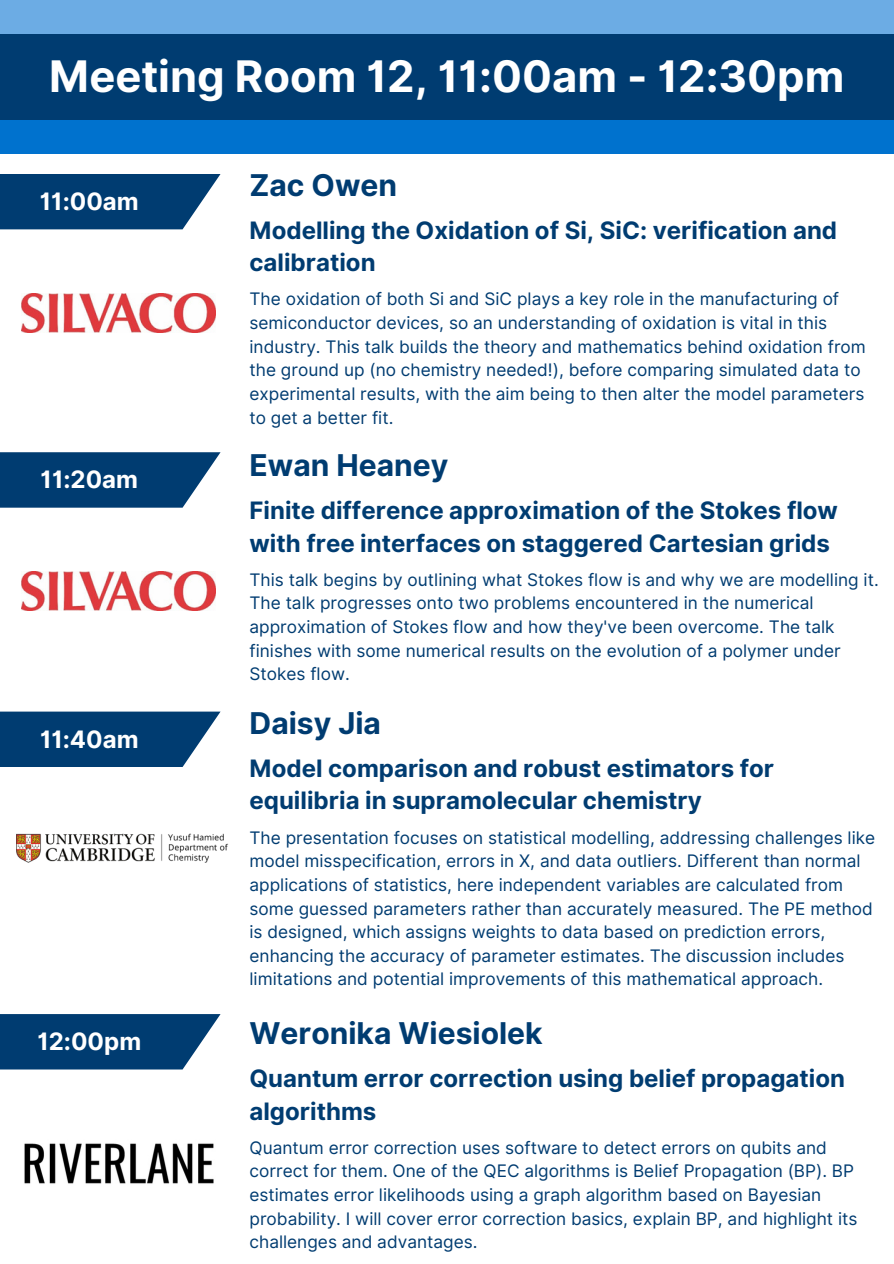
<style>
.page{position:relative;width:894px;height:1264px;background:#fff}
.page>*{position:absolute;margin:0;border:0;box-sizing:border-box;transform-origin:0 0}
.t1{font:700 43.5px "Inter";color:#fff}
.t2{font:700 30px "Inter";color:#003c71}
.t3{font:700 24px/32.7px "Inter";color:#003c71}
.t4{font:700 24px "Inter";color:#fff}
.t5{font:17.25px/23.7px "Inter";color:#003c71}
</style>
<div class="page">
<div style="left:0;top:0;width:893px;height:35px;background:#6cace4"></div>
<div style="left:0;top:101px;width:893px;height:53px;background:#0072ce"></div>
<div style="left:0;top:35px;width:893px;height:85px;background:#003c71"></div>
<svg style="left:0;top:174px;width:220px;height:55px;background:#154c7c"></svg>
<svg style="left:0;top:452px;width:220px;height:55px;background:#164c7d"></svg>
<svg style="left:0;top:711px;width:220px;height:56px;background:#174e7e"></svg>
<img style="left:22px;top:293px;width:193px;height:40px">
<img style="left:22px;top:571px;width:193px;height:40px">
<img style="left:16px;top:833px;width:213px;height:29px">
<svg style="left:0;top:1014px;width:220px;height:55px;background:#154c7c"></svg>
<img style="left:24px;top:1143px;width:190px;height:41px">
<h3 class="t1" style="left:49px;top:50px;width:796px">Meeting Room 12, 11:00am - 12:30pm</h3>
<h1 class="t4" style="left:40px;top:187px;width:100px">11:00am</h1>
<h3 class="t4" style="left:41px;top:465px;width:99px">11:20am</h3>
<h2 class="t4" style="left:40px;top:724px;width:100px">11:40am</h2>
<h3 class="t4" style="left:37px;top:1027px;width:105px">12:00pm</h3>
<p class="t2" style="left:249px;top:167px;width:149px">Zac Owen</p>
<p class="t3" style="left:249px;top:213px;width:589px">Modelling the Oxidation of Si, SiC: verification and calibration</p>
<h3 class="t5" style="left:249px;top:287px;width:617px">The oxidation of both Si and SiC plays a key role in the manufacturing of semiconductor devices, so an understanding of oxidation is vital in this industry. This talk builds the theory and mathematics behind oxidation from the ground up (no chemistry needed!), before comparing simulated data to experimental results, with the aim being to then alter the model parameters to get a better fit.</h3>
<h2 class="t2" style="left:249px;top:447px;width:200px">Ewan Heaney</h2>
<p class="t3" style="left:249px;top:494px;width:590px">Finite difference approximation of the Stokes flow with free interfaces on staggered Cartesian grids</p>
<p class="t5" style="left:249px;top:567px;width:630px">This talk begins by outlining what Stokes flow is and why we are modelling it.<br>The talk progresses onto two problems encountered in the numerical approximation of Stokes flow and how they've been overcome. The talk finishes with some numerical results on the evolution of a polymer under Stokes flow.</p>
<h3 class="t2" style="left:249px;top:705px;width:133px">Daisy Jia</h3>
<h3 class="t3" style="left:249px;top:751px;width:526px">Model comparison and robust estimators for equilibria in supramolecular chemistry</h3>
<h2 class="t5" style="left:249px;top:825px;width:627px">The presentation focuses on statistical modelling, addressing challenges like model misspecification, errors in X, and data outliers. Different than normal applications of statistics, here independent variables are calculated from some guessed parameters rather than accurately measured. The PE method is designed, which assigns weights to data based on prediction errors, enhancing the accuracy of parameter estimates. The discussion includes limitations and potential improvements of this mathematical approach.</h2>
<p class="t2" style="left:249px;top:1015px;width:294px">Weronika Wiesiolek</p>
<h3 class="t3" style="left:249px;top:1061px;width:596px">Quantum error correction using belief propagation algorithms</h3>
<h2 class="t5" style="left:249px;top:1135px;width:609px">Quantum error correction uses software to detect errors on qubits and correct for them. One of the QEC algorithms is Belief Propagation (BP). BP estimates error likelihoods using a graph algorithm based on Bayesian probability. I will cover error correction basics, explain BP, and highlight its challenges and advantages.</h2>
</div>
